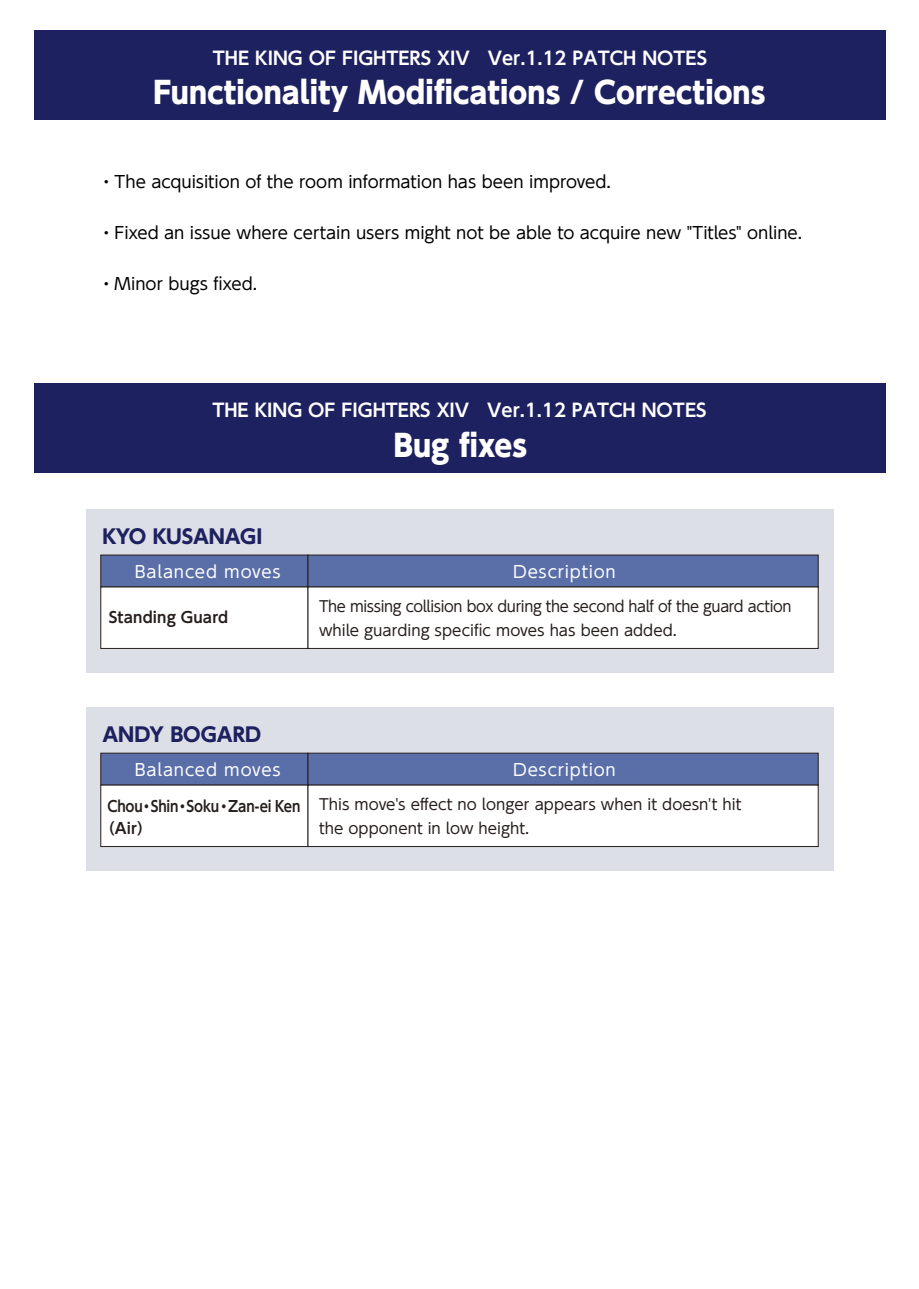
<style>
.page{position:relative;width:919px;height:1289px;background:#fff}
.page>*{position:absolute;margin:0;border:0;box-sizing:border-box;transform-origin:0 0}
.t1{font:800 30px "UD Shin Go Pro";color:#fff}
.t2{font:700 19.5px "UD Shin Go Pro";letter-spacing:-.02em;color:#1e2160}
.t3{font:700 19.5px "UD Shin Go Pro";color:#1e2160}
.t4{font:700 18px "UD Shin Go Pro De";color:#fff}
.t5{font:16.5px "UD Shin Go Pro";letter-spacing:-.005em;color:#000}
.t6{font:16.5px "UD Shin Go Pro";letter-spacing:.045em;color:#fff}
.t7{font:15px/24px "UD Shin Go Pro";color:#251e1c}
.t8{font:700 15px/22.5px "UD Shin Go Pro De";letter-spacing:-.01em;color:#251e1c;scale:.9 1}
.t9{font:700 15px "UD Shin Go Pro De";letter-spacing:.01em;color:#251e1c}
</style>
<div class="page">
<div style="left:34px;top:30px;width:851px;height:90px;background:#1e2160"></div>
<div style="left:34px;top:383px;width:851px;height:89px;background:#1e2160"></div>
<div style="left:86px;top:707px;width:747px;height:163px;background:#dddfe6"></div>
<div style="left:100px;top:784px;width:208px;height:62px;background:#fff"></div>
<div style="left:307px;top:784px;width:511px;height:62px;background:#fff"></div>
<div style="left:100px;top:752px;width:208px;height:33px;background:#5a6ea8;border:1px solid #251e1c"></div>
<div style="left:307px;top:752px;width:511px;height:33px;background:#5a6ea8;border:1px solid #251e1c"></div>
<div style="left:86px;top:509px;width:747px;height:163px;background:#dddfe6"></div>
<div style="left:100px;top:586px;width:208px;height:62px;background:#fff"></div>
<div style="left:307px;top:586px;width:511px;height:62px;background:#fff"></div>
<div style="left:100px;top:554px;width:208px;height:33px;background:#5a6ea8;border:1px solid #251e1c"></div>
<div style="left:307px;top:554px;width:511px;height:33px;background:#5a6ea8;border:1px solid #251e1c"></div>
<p class="t4" style="left:213px;top:43px;width:496px">THE KING OF FIGHTERS XIV　Ver.1.12 PATCH NOTES</p>
<h1 class="t1" style="left:153px;top:68px;width:613px">Functionality Modifications / Corrections</h1>
<p class="t5" style="left:98px;top:169px;width:514px">・The acquisition of the room information has been improved.</p>
<p class="t5" style="left:98px;top:220px;width:705px">・Fixed an issue where certain users might not be able to acquire new "Titles" online.</p>
<p class="t5" style="left:98px;top:271px;width:161px">・Minor bugs fixed.</p>
<p class="t4" style="left:212px;top:395px;width:496px">THE KING OF FIGHTERS XIV　Ver.1.12 PATCH NOTES</p>
<h2 class="t2" style="left:102px;top:520px;width:161px">KYO KUSANAGI</h2>
<h1 class="t1" style="left:393px;top:421px;width:135px">Bug fixes</h1>
<p class="t6" style="left:135px;top:558px;width:147px">Balanced moves</p>
<p class="t6" style="left:513px;top:558px;width:104px">Description</p>
<p class="t9" style="left:109px;top:605px;width:121px">Standing Guard</p>
<p class="t7" style="left:319px;top:594px;width:474px">The missing collision box during the second half of the guard action while guarding specific moves has been added.</p>
<h2 class="t3" style="left:102px;top:718px;width:160px">ANDY BOGARD</h2>
<p class="t6" style="left:135px;top:756px;width:147px">Balanced moves</p>
<p class="t6" style="left:513px;top:756px;width:104px">Description</p>
<p class="t8" style="left:100px;top:794px;width:224px;text-indent:8px">Chou・Shin・Soku・Zan-ei Ken（Air）</p>
<p class="t7" style="left:319px;top:792px;width:424px">This move's effect no longer appears when it doesn't hit the opponent in low height.</p>
</div>
